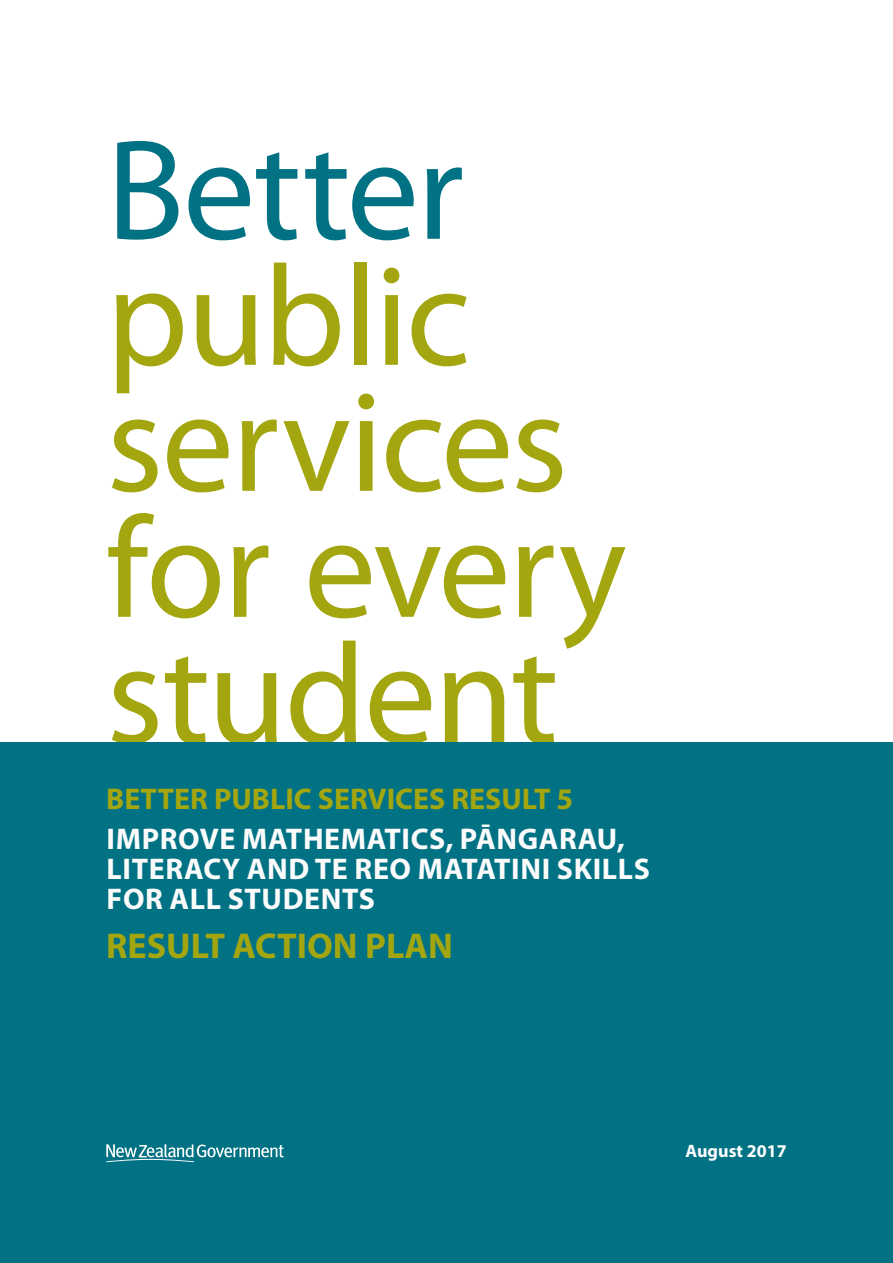
<style>
.page{position:relative;width:893px;height:1263px;background:#fff}
.page>*{position:absolute;margin:0;border:0;box-sizing:border-box;transform-origin:0 0}
.t1{font:144px/126px "Myriad Pro";letter-spacing:-.015em;color:#a3a60f}
.t2{font:144px "Myriad Pro";letter-spacing:-.01em;color:#007284}
.t3{font:700 36px "Myriad Pro";color:#a3a60f}
.t4{font:700 30px/30px "Myriad Pro";letter-spacing:.02em;color:#fbfbfb}
.t5{font:700 30px "Myriad Pro";color:#a3a60f}
.t6{font:700 18px "Myriad Pro";color:#fff}
</style>
<div class="page">
<div style="left:0;top:743px;width:893px;height:520px;background:#007284"></div>
<svg style="left:106px;top:1144px;width:178px;height:18px"></svg>
<h1 class="t2" style="left:106px;top:102px;width:359px">Better</h1>
<h1 class="t1" style="left:106px;top:251px;width:522px">public services for every student</h1>
<p class="t5" style="left:106px;top:779px;width:468px">BETTER PUBLIC SERVICES RESULT 5</p>
<p class="t4" style="left:107px;top:823px;width:545px">IMPROVE MATHEMATICS, PĀNGARAU,<br>LITERACY AND TE REO MATATINI SKILLS<br>FOR ALL STUDENTS</p>
<p class="t3" style="left:106px;top:923px;width:348px">RESULT ACTION PLAN</p>
<p class="t6" style="left:686px;top:1139px;width:103px">August 2017</p>
</div>
